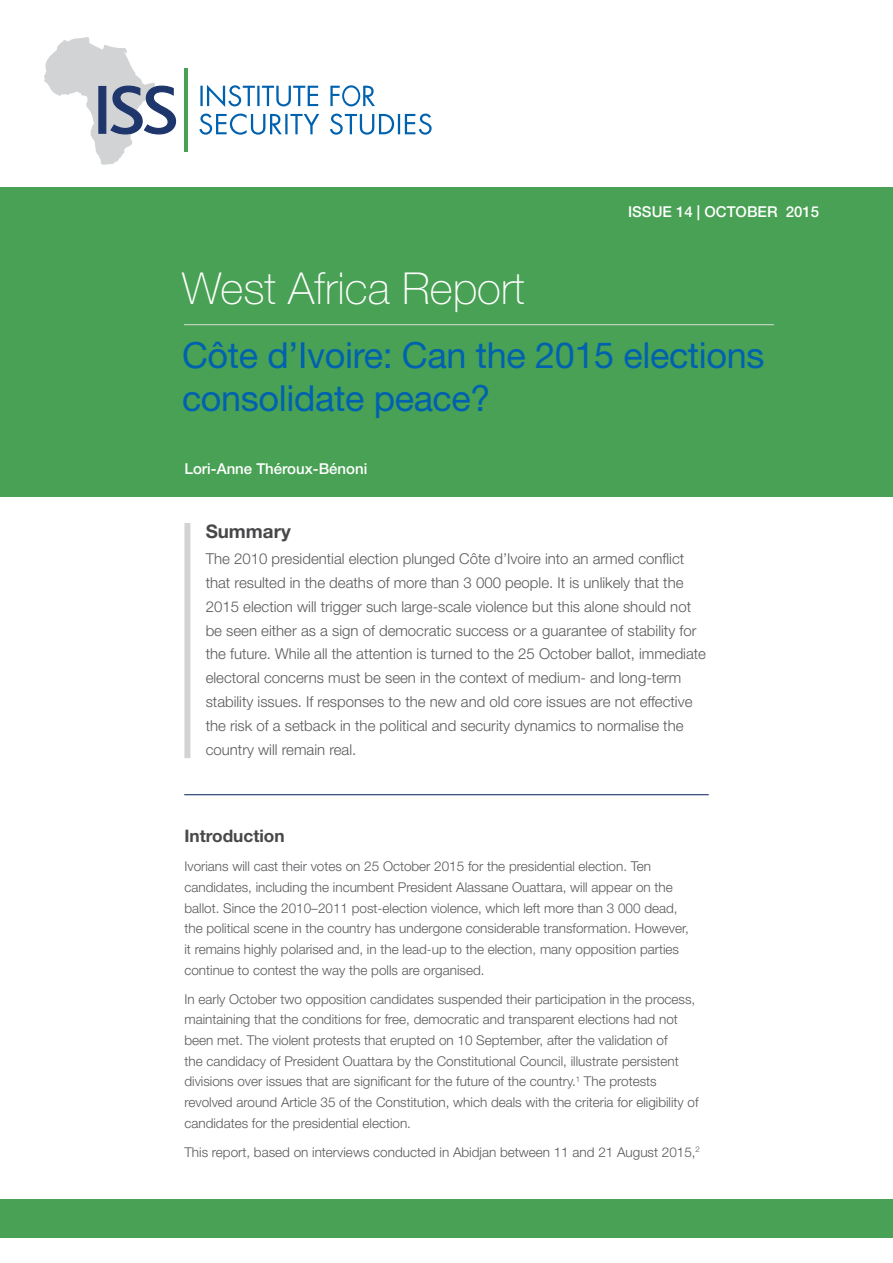
<style>
.page{position:relative;width:893px;height:1263px;background:#fff}
.page>*{position:absolute;margin:0;border:0;box-sizing:border-box;transform-origin:0 0}
.t1{font:100 44.1px "Helvetica Neue LT Std";color:#fff}
.t2{font:36px/43.5px "Helvetica Neue LT Std";letter-spacing:-.01em;color:#0061af}
.t3{font:700 18.75px "Helvetica Neue LT Std";color:#48484a}
.t4{font:700 17.25px "Helvetica Neue LT Std";color:#48484a}
.t5{font:300 15px/23.9px "Helvetica Neue LT Std";color:#58595b}
.t6{font:500 15px "Helvetica Neue LT Std";color:#fff}
.t7{font:300 13.5px/20.7px "Helvetica Neue LT Std";color:#58595b}
</style>
<div class="page">
<div style="left:0;top:1199px;width:893px;height:38px;background:#48a154"></div>
<div style="left:0;top:187px;width:893px;height:309px;background:#48a154"></div>
<svg style="left:199px;top:114px;width:233px;height:21px"></svg>
<svg style="left:200px;top:85px;width:175px;height:22px"></svg>
<hr style="left:185px;top:68px;width:3px;height:84px;background:#48a154">
<svg style="left:44px;top:37px;width:133px;height:128px"></svg>
<hr style="left:184px;top:794px;width:525px;height:1px;background:#1e366b">
<div style="left:184px;top:523px;width:6px;height:235px;background:#d1d3d4"></div>
<hr style="left:184px;top:324px;width:590px;height:1px;background:#c7dac2">
<h1 class="t1" style="left:182px;top:263px;width:344px">West Africa Report</h1>
<p class="t6" style="left:628px;top:203px;width:193px">ISSUE 14 | OCTOBER 2015</p>
<h2 class="t2" style="left:182px;top:333px;width:584px">Côte d’Ivoire: Can the 2015 elections consolidate peace?</h2>
<p class="t6" style="left:184px;top:460px;width:184px">Lori-Anne Théroux-Bénoni</p>
<h3 class="t3" style="left:206px;top:520px;width:87px">Summary</h3>
<p class="t5" style="left:206px;top:547px;width:502px">The 2010 presidential election plunged Côte d’Ivoire into an armed conflict that resulted in the deaths of more than 3 000 people. It is unlikely that the 2015 election will trigger such large-scale violence but this alone should not be seen either as a sign of democratic success or a guarantee of stability for the future. While all the attention is turned to the 25 October ballot, immediate electoral concerns must be seen in the context of medium- and long-term stability issues. If responses to the new and old core issues are not effective the risk of a setback in the political and security dynamics to normalise the country will remain real.</p>
<p class="t4" style="left:184px;top:825px;width:102px">Introduction</p>
<p class="t7" style="left:184px;top:856px;width:506px">Ivorians will cast their votes on 25 October 2015 for the presidential election. Ten candidates, including the incumbent President Alassane Ouattara, will appear on the ballot. Since the 2010–2011 post-election violence, which left more than 3 000 dead, the political scene in the country has undergone considerable transformation. However, it remains highly polarised and, in the lead-up to the election, many opposition parties continue to contest the way the polls are organised.</p>
<p class="t7" style="left:184px;top:988px;width:516px">In early October two opposition candidates suspended their participation in the process, maintaining that the conditions for free, democratic and transparent elections had not been met. The violent protests that erupted on 10 September, after the validation of<br>the candidacy of President Ouattara by the Constitutional Council, illustrate persistent divisions over issues that are significant for the future of the country.<sup>1</sup> The protests revolved around Article 35 of the Constitution, which deals with the criteria for eligibility of candidates for the presidential election.</p>
<p class="t7" style="left:184px;top:1141px;width:517px">This report, based on interviews conducted in Abidjan between 11 and 21 August 2015,<sup>2</sup></p>
</div>
